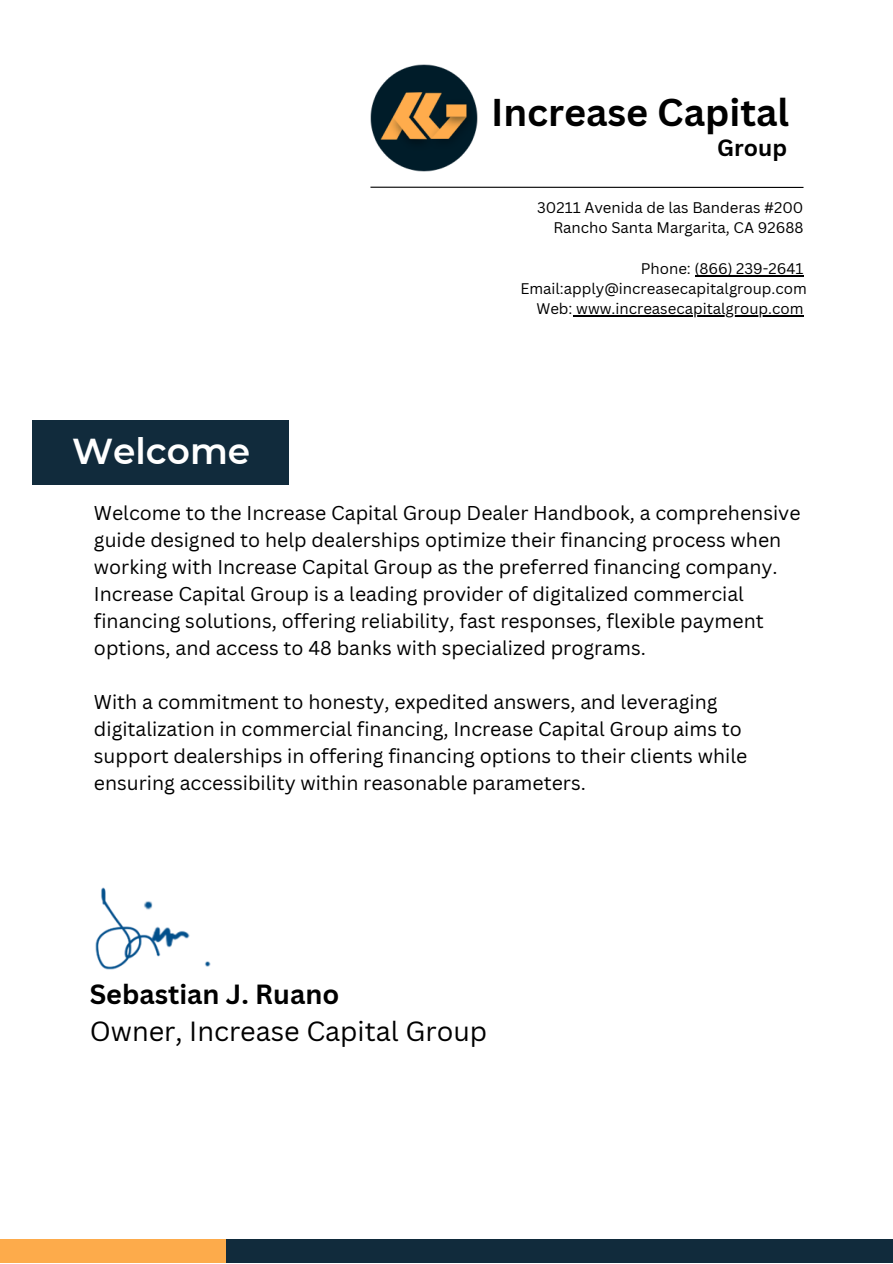
<style>
.page{position:relative;width:893px;height:1264px;background:#fff}
.page>*{position:absolute;margin:0;border:0;box-sizing:border-box;transform-origin:0 0}
.t1{font:700 37.65px "Canva Sans";color:#000}
.t2{font:600 36px "Montserrat";color:#fff}
.t3{font:27px "Canva Sans";color:#000}
.t4{font:700 27px "Canva Sans";color:#000}
.t5{font:700 22.8px "Canva Sans";color:#000}
.t6{font:19.5px/27px "Canva Sans";color:#000}
.t7{font:15px "Canva Sans";color:#000}
</style>
<div class="page">
<img style="left:370px;top:64px;width:107px;height:107px">
<div style="left:33px;top:420px;width:256px;height:64px;background:#112b3c"></div>
<div style="left:0;top:1239px;width:240px;height:23px;background:#fdab4b"></div>
<div style="left:226px;top:1239px;width:666px;height:23px;background:#112b3c"></div>
<img style="left:95px;top:887px;width:53px;height:83px">
<img style="left:148px;top:926px;width:63px;height:41px">
<img style="left:140px;top:896px;width:13px;height:18px">
<hr style="left:694px;top:275px;width:109px;height:1px;background:#000">
<hr style="left:572px;top:315px;width:231px;height:1px;background:#000">
<hr style="left:370px;top:187px;width:433px;height:1px;background:#000">
<p class="t1" style="left:491px;top:86px;width:300px">Increase Capital</p>
<p class="t5" style="left:717px;top:132px;width:71px">Group</p>
<p class="t2" style="left:72px;top:429px;width:180px">Welcome</p>
<p class="t7" style="left:537px;top:197px;width:268px">30211 Avenida de las Banderas #200</p>
<p class="t7" style="left:553px;top:217px;width:251px">Rancho Santa Margarita, CA 92688</p>
<p class="t7" style="left:640px;top:258px;width:164px">Phone: (866) 239-2641</p>
<p class="t7" style="left:520px;top:278px;width:288px">Email:apply@increasecapitalgroup.com</p>
<p class="t7" style="left:536px;top:298px;width:268px">Web: www.increasecapitalgroup.com</p>
<p class="t6" style="left:94px;top:498px;width:708px">Welcome to the Increase Capital Group Dealer Handbook, a comprehensive guide designed to help dealerships optimize their financing process when working with Increase Capital Group as the preferred financing company.<br>Increase Capital Group is a leading provider of digitalized commercial financing solutions, offering reliability, fast responses, flexible payment options, and access to 48 banks with specialized programs.</p>
<p class="t6" style="left:94px;top:687px;width:654px">With a commitment to honesty, expedited answers, and leveraging digitalization in commercial financing, Increase Capital Group aims to support dealerships in offering financing options to their clients while ensuring accessibility within reasonable parameters.</p>
<p class="t4" style="left:90px;top:975px;width:251px">Sebastian J. Ruano</p>
<p class="t3" style="left:90px;top:1012px;width:399px">Owner, Increase Capital Group</p>
</div>
